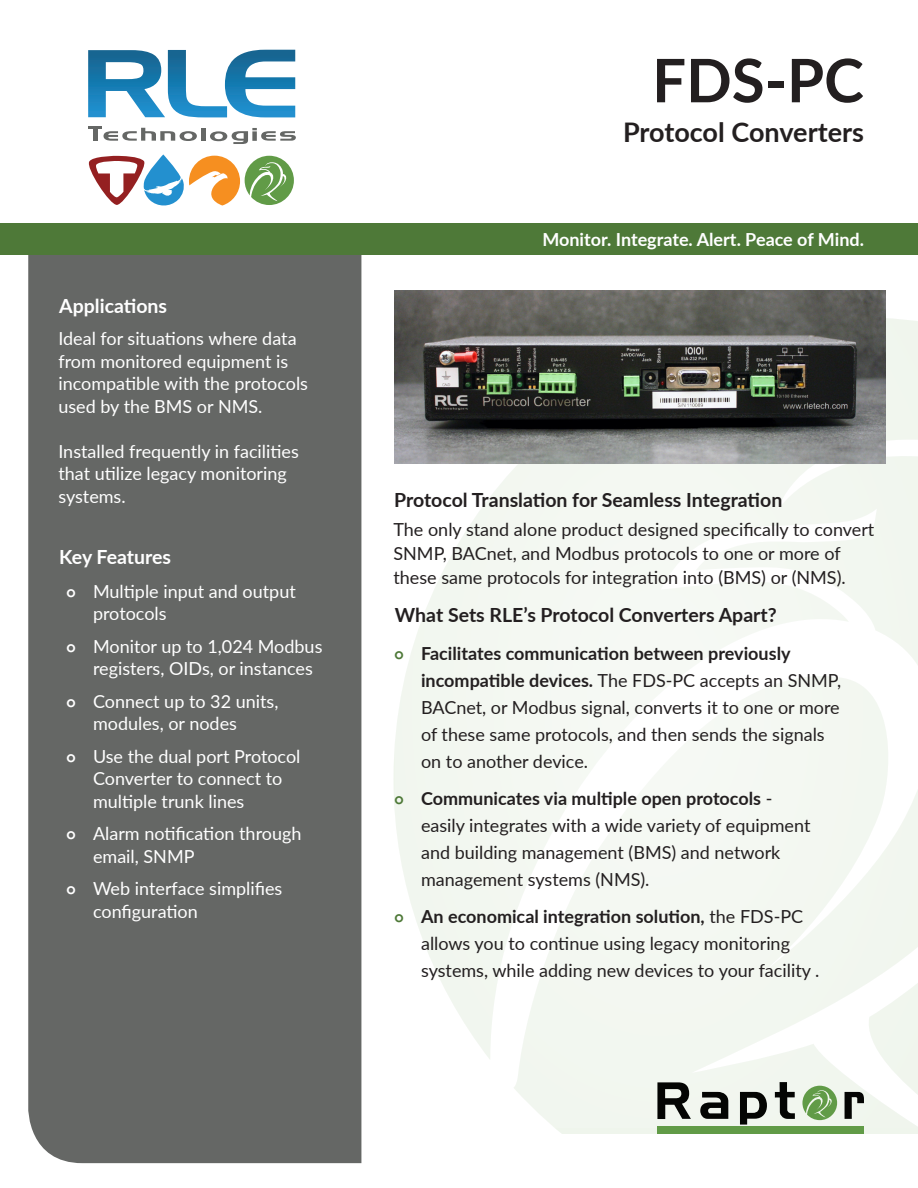
<style>
.page{position:relative;width:918px;height:1188px;background:#fff}
.page>*{position:absolute;margin:0;border:0;box-sizing:border-box;transform-origin:0 0}
.t1{font:700 60px "Lato";color:#231f20}
.t2{font:700 27px "Lato";letter-spacing:-.005em;color:#231f20}
.Body_Header{font:700 19.5px "Lato";color:#231f20}
.t3{font:700 19.5px "Lato";color:#fff}
.Body_Text{font:18px/27px "Lato";color:#231f20}
.Sidebar_Text{font:18px/22.5px "Lato";color:#fff}
.t4{font:700 18px "Lato";color:#fff}
.s1{font-weight:800;font-size:15px}
.s2{font-weight:800;font-size:15px;color:#4e7938}
.s3{font-weight:700}
</style>
<div class="page">
<div style="left:28px;top:255px;width:333px;height:908px;background:#656765"></div>
<div style="left:0;top:224px;width:918px;height:31px;background:#4e7938"></div>
<div style="left:201px;top:128px;width:5px;height:13px;background:#656765"></div>
<svg style="left:210px;top:128px;width:86px;height:16px"></svg>
<svg style="left:88px;top:50px;width:207px;height:67px"></svg>
<svg style="left:88px;top:127px;width:109px;height:14px"></svg>
<svg style="left:88px;top:154px;width:206px;height:52px"></svg>
<div style="left:395px;top:279px;width:523px;height:849px;background:linear-gradient(to right,#f7faf5,#f5f8f3)"></div>
<svg style="left:845px;top:1092px;width:19px;height:27px"></svg>
<svg style="left:775px;top:1082px;width:20px;height:37px"></svg>
<svg style="left:657px;top:1082px;width:34px;height:37px"></svg>
<svg style="left:700px;top:1092px;width:28px;height:27px"></svg>
<svg style="left:740px;top:1092px;width:27px;height:33px"></svg>
<svg style="left:802px;top:1086px;width:35px;height:34px"></svg>
<div style="left:657px;top:1127px;width:207px;height:7px;background:#619b47"></div>
<img style="left:394px;top:290px;width:491px;height:173px">
<p class="t3" style="left:59px;top:291px;width:109px">Applications</p>
<p class="Sidebar_Text" style="left:58px;top:327px;width:251px">Ideal for situations where data from monitored equipment is incompatible with the protocols used by the BMS or NMS.</p>
<p class="Sidebar_Text" style="left:58px;top:439px;width:242px">Installed frequently in facilities that utilize legacy monitoring systems.</p>
<p class="t3" style="left:59px;top:543px;width:113px">Key Features</p>
<p class="Sidebar_Text" style="left:93px;top:579px;width:204px;text-indent:-27px"><span class="s1">○</span> Multiple input and output protocols</p>
<p class="Sidebar_Text" style="left:93px;top:634px;width:231px;text-indent:-27px"><span class="s1">○</span> Monitor up to 1,024 Modbus registers, OIDs, or instances</p>
<p class="Sidebar_Text" style="left:93px;top:689px;width:187px;text-indent:-27px"><span class="s1">○</span> Connect up to 32 units, modules, or nodes</p>
<p class="Sidebar_Text" style="left:93px;top:744px;width:209px;text-indent:-27px"><span class="s1">○</span> Use the dual port Protocol<br>Converter to connect to multiple trunk lines</p>
<p class="Sidebar_Text" style="left:93px;top:822px;width:210px;text-indent:-27px"><span class="s1">○</span> Alarm notification through email, SNMP</p>
<p class="Sidebar_Text" style="left:93px;top:877px;width:191px;text-indent:-27px"><span class="s1">○</span> Web interface simplifies configuration</p>
<h1 class="t1" style="left:652px;top:36px;width:213px">FDS-PC</h1>
<h2 class="t2" style="left:623px;top:112px;width:242px">Protocol Converters</h2>
<p class="t4" style="left:542px;top:227px;width:323px">Monitor. Integrate. Alert. Peace of Mind.</p>
<p class="Body_Header" style="left:394px;top:486px;width:390px">Protocol Translation for Seamless Integration</p>
<p class="Body_Text" style="left:393px;top:516px;width:482px;line-height:24px">The only stand alone product designed specifically to convert<br>SNMP, BACnet, and Modbus protocols to one or more of these same protocols for integration into (BMS) or (NMS).</p>
<p class="Body_Header" style="left:395px;top:600px;width:383px">What Sets RLE’s Protocol Converters Apart?</p>
<p class="Body_Text" style="left:421px;top:639px;width:422px;text-indent:-27px"><span class="s2">○</span> <span class="s3">Facilitates communication between previously incompatible devices.</span> The FDS-PC accepts an SNMP, BACnet, or Modbus signal, converts it to one or more of these same protocols, and then sends the signals on to another device.</p>
<p class="Body_Text" style="left:421px;top:784px;width:391px;text-indent:-27px"><span class="s2">○</span> <span class="s3">Communicates via multiple open protocols</span> - easily integrates with a wide variety of equipment and building management (BMS) and network management systems (NMS).</p>
<p class="Body_Text" style="left:421px;top:902px;width:400px;text-indent:-27px"><span class="s2">○</span> <span class="s3">An economical integration solution,</span> the FDS-PC allows you to continue using legacy monitoring systems, while adding new devices to your facility .</p>
</div>
